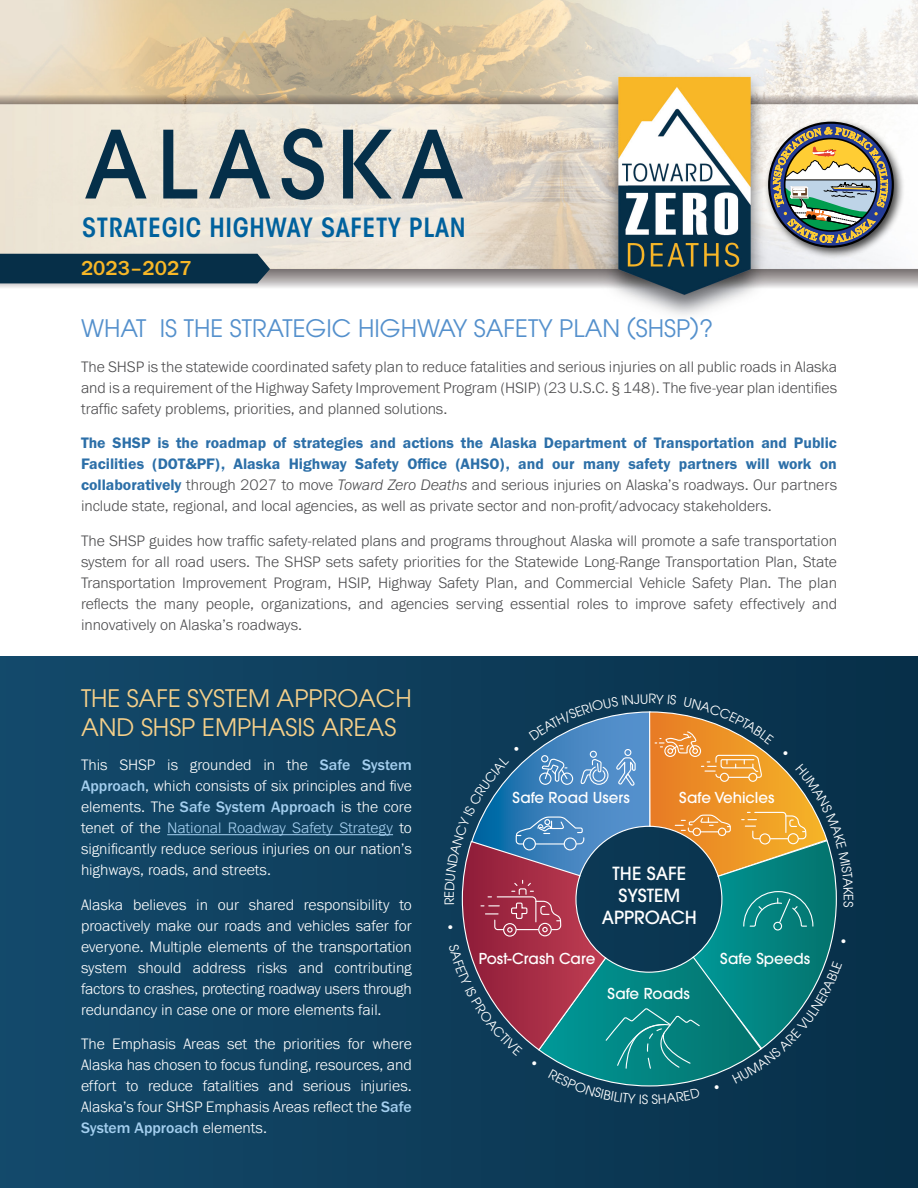
<style>
.page{position:relative;width:918px;height:1188px;background:#fff}
.page>*{position:absolute;margin:0;border:0;box-sizing:border-box;transform-origin:0 0}
.t1{font:500 93px "ITC Avant Garde Pro";letter-spacing:.09em;color:#052f49}
.t2{font:600 condensed 26.25px "ITC Avant Garde Std";letter-spacing:.025em;color:#00619d}
.Heading_1{font:24px "ITC Avant Garde Pro";color:#5490cc}
.Heading_1-2{font:24px/28.8px "ITC Avant Garde Pro";color:#f6d08a}
.Body_Text{font:500 21px "Franklin Gothic URW";color:#f7b727}
.t3{font:500 18px/21.6px "ITC Avant Garde Pro";color:#fff;text-align:center}
.Body_Text-2{font:300 15.75px/21px "Franklin Gothic URW";color:#4d4d4f;text-align:justify}
.Body_Text-3{font:300 15.75px/21px "Franklin Gothic URW";color:#fff;text-align:justify}
.Body_Text-4{font:15.75px/21px "Franklin Gothic URW Dem";color:#2c6fa8;text-align:justify}
.t4{font:500 15px "ITC Avant Garde Pro";color:#fff}
.s1{font-family:"Franklin Gothic URW";font-weight:300;color:#4d4d4f}
.s2{font-family:"Franklin Gothic URW";font-weight:300;font-style:italic;color:#4d4d4f}
.s3{font-weight:500;color:#a4cfef}
.s4{color:#a4cfef}
</style>
<div class="page">
<div style="left:0;top:657px;width:918px;height:531px;background:linear-gradient(to right,#144a6b,#072f48)"></div>
<img style="left:0;top:0;width:918px;height:315px">
<hr style="left:167px;top:834px;width:226px;height:1px;background:#a4cfef">
<div style="left:0;top:254px;width:270px;height:29px;background:#062f48"></div>
<div style="left:764px;top:118px;width:142px;height:142px;background:#000;opacity:.75"></div>
<svg style="left:769px;top:123px;width:124px;height:124px"></svg>
<div style="left:768px;top:122px;width:126px;height:126px;border:2px solid #000;border-radius:50%"></div>
<svg style="left:773px;top:127px;width:115px;height:116px"></svg>
<svg style="left:444px;top:694px;width:410px;height:410px"></svg>
<p class="t1" style="left:84px;top:105px;width:382px">ALASKA</p>
<p class="t2" style="left:82px;top:211px;width:385px">STRATEGIC HIGHWAY SAFETY PLAN</p>
<p class="Body_Text" style="left:81px;top:255px;width:112px">2023–2027</p>
<p class="Heading_1" style="left:81px;top:314px;width:634px">WHAT IS THE STRATEGIC HIGHWAY SAFETY PLAN (SHSP)?</p>
<p class="Body_Text-2" style="left:81px;top:356px;width:758px">The SHSP is the statewide coordinated safety plan to reduce fatalities and serious injuries on all public roads in Alaska and is a requirement of the Highway Safety Improvement Program (HSIP) (23 U.S.C. § 148). The five-year plan identifies traffic safety problems, priorities, and planned solutions.</p>
<p class="Body_Text-4" style="left:81px;top:432px;width:758px">The SHSP is the roadmap of strategies and actions the Alaska Department of Transportation and Public Facilities (DOT&amp;PF), Alaska Highway Safety Office (AHSO), and our many safety partners will work on collaboratively <span class="s1">through 2027 to move</span> <span class="s2">Toward Zero Deaths</span> <span class="s1">and serious injuries on Alaska’s roadways. Our partners include state, regional, and local agencies, as well as private sector and non-profit/advocacy stakeholders.</span></p>
<p class="Body_Text-2" style="left:81px;top:530px;width:758px">The SHSP guides how traffic safety-related plans and programs throughout Alaska will promote a safe transportation system for all road users. The SHSP sets safety priorities for the Statewide Long-Range Transportation Plan, State Transportation Improvement Program, HSIP, Highway Safety Plan, and Commercial Vehicle Safety Plan. The plan reflects the many people, organizations, and agencies serving essential roles to improve safety effectively and innovatively on Alaska’s roadways.</p>
<p class="Heading_1-2" style="left:81px;top:683px;width:332px">THE SAFE SYSTEM APPROACH<br>AND SHSP EMPHASIS AREAS</p>
<p class="Body_Text-3" style="left:81px;top:754px;width:332px">This SHSP is grounded in the <span class="s3">Safe System Approach</span>, which consists of six principles and five elements. The <span class="s3">Safe System Approach</span> is the core tenet of the <span class="s4">National Roadway Safety Strategy</span> to significantly reduce serious injuries on our nation’s highways, roads, and streets.</p>
<p class="Body_Text-3" style="left:81px;top:894px;width:332px">Alaska believes in our shared responsibility to proactively make our roads and vehicles safer for everyone. Multiple elements of the transportation system should address risks and contributing factors to crashes, protecting roadway users through redundancy in case one or more elements fail.</p>
<p class="Body_Text-3" style="left:81px;top:1033px;width:332px">The Emphasis Areas set the priorities for where Alaska has chosen to focus funding, resources, and effort to reduce fatalities and serious injuries.<br>Alaska’s four SHSP Emphasis Areas reflect the <span class="s3">Safe System Approach</span> elements.</p>
<p class="t4" style="left:512px;top:788px;width:119px">Safe Road Users</p>
<p class="t4" style="left:679px;top:788px;width:97px">Safe Vehicles</p>
<p class="t3" style="left:602px;top:863px;width:97px">THE SAFE<br>SYSTEM<br>APPROACH</p>
<p class="t4" style="left:479px;top:949px;width:118px">Post-Crash Care</p>
<p class="t4" style="left:720px;top:949px;width:91px">Safe Speeds</p>
<p class="t4" style="left:607px;top:984px;width:84px">Safe Roads</p>
</div>
